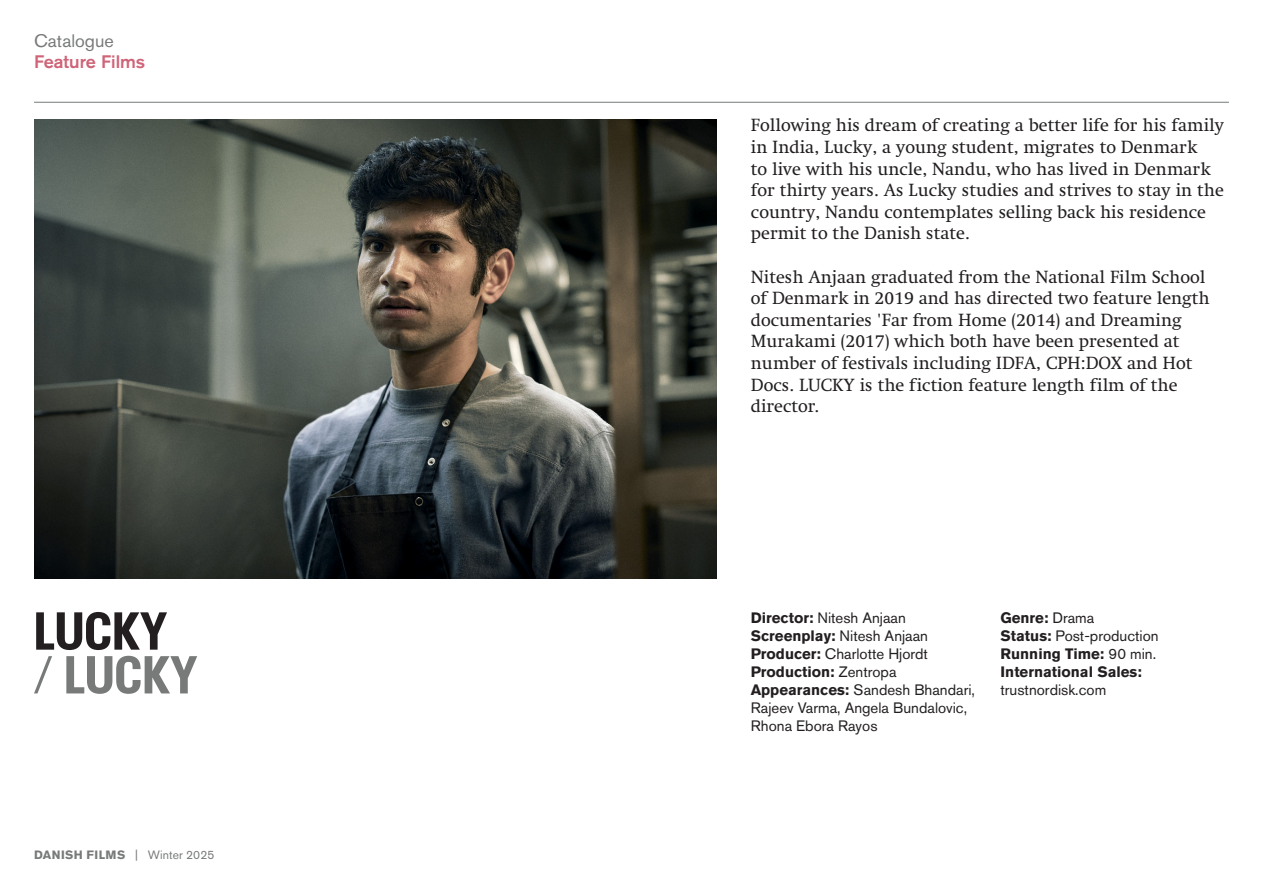
<style>
.page{position:relative;width:1263px;height:893px;background:#fff}
.page>*{position:absolute;margin:0;border:0;box-sizing:border-box;transform-origin:0 0}
.DanishTitle{font:700 54px "Hollton";color:#777a79}
.ForeignTitle{font:700 54px "Hollton";color:#231f20}
.Comment{font:18px/21.6px "Swift LT Std";color:#231f20}
.t1{font:500 18px "Akzidenz Grotesk Pro";color:#cf6478}
.t2{font:18px "Akzidenz Grotesk Pro";color:#777a79}
.Appearances{font:15px/18px "Akzidenz Grotesk Pro";color:#231f20}
.RunningTime{font:700 15px "Akzidenz Grotesk Pro";color:#231f20}
.Producer{font:15px "Akzidenz Grotesk Pro";color:#231f20}
.Screenplay{font:15px "Akzidenz Grotesk Pro";color:#231f20}
.DanishRelease{font:15px "Akzidenz Grotesk Pro";color:#231f20}
.Director{font:15px "Akzidenz Grotesk Pro";color:#231f20}
.Production{font:700 15px "Akzidenz Grotesk Pro";color:#231f20}
.RunningTime-2{font:15px "Akzidenz Grotesk Pro";color:#231f20}
.Genre{font:700 15px "Akzidenz Grotesk Pro";color:#231f20}
.t3{font:700 12px "Akzidenz Grotesk Pro";letter-spacing:.035em;color:#777a79}
.s1{font-weight:400}
.s2{font-weight:700}
</style>
<div class="page">
<hr style="left:34px;top:102px;width:1195px;height:1px;background:#777a79">
<img style="left:34px;top:119px;width:683px;height:459px">
<p class="t2" style="left:34px;top:29px;width:81px">Catalogue</p>
<p class="t1" style="left:34px;top:50px;width:113px">Feature Films</p>
<p class="ForeignTitle" style="left:34px;top:599px;width:135px">LUCKY</p>
<p class="DanishTitle" style="left:34px;top:643px;width:165px">/ LUCKY</p>
<p class="t3" style="left:34px;top:847px;width:182px">DANISH FILMS <span class="s1">| Winter 2025</span></p>
<p class="Comment" style="left:751px;top:115px;width:475px">Following his dream of creating a better life for his family in India, Lucky, a young student, migrates to Denmark<br>to live with his uncle, Nandu, who has lived in Denmark for thirty years. As Lucky studies and strives to stay in the country, Nandu contemplates selling back his residence permit to the Danish state.</p>
<p class="Comment" style="left:751px;top:266px;width:460px">Nitesh Anjaan graduated from the National Film School of Denmark in 2019 and has directed two feature length documentaries 'Far from Home (2014) and Dreaming Murakami (2017) which both have been presented at number of festivals including IDFA, CPH:DOX and Hot Docs. LUCKY is the fiction feature length film of the director.</p>
<p class="Director" style="left:751px;top:608px;width:156px"><span class="s2">Director:</span> Nitesh Anjaan</p>
<p class="Screenplay" style="left:751px;top:626px;width:179px"><span class="s2">Screenplay:</span> Nitesh Anjaan</p>
<p class="Producer" style="left:751px;top:644px;width:179px"><span class="s2">Producer:</span> Charlotte Hjordt</p>
<p class="Production" style="left:751px;top:662px;width:147px">Production: <span class="s1">Zentropa</span></p>
<p class="Appearances" style="left:751px;top:681px;width:226px"><span class="s2">Appearances:</span> Sandesh Bhandari,<br>Rajeev Varma, Angela Bundalovic,<br>Rhona Ebora Rayos</p>
<p class="Genre" style="left:1000px;top:608px;width:95px">Genre: <span class="s1">Drama</span></p>
<p class="DanishRelease" style="left:1000px;top:626px;width:160px"><span class="s2">Status:</span> Post-production</p>
<p class="RunningTime" style="left:1000px;top:644px;width:157px">Running Time: <span class="s1">90 min.</span></p>
<p class="RunningTime" style="left:1000px;top:662px;width:143px">International Sales:</p>
<p class="RunningTime-2" style="left:1000px;top:680px;width:107px">trustnordisk.com</p>
</div>
